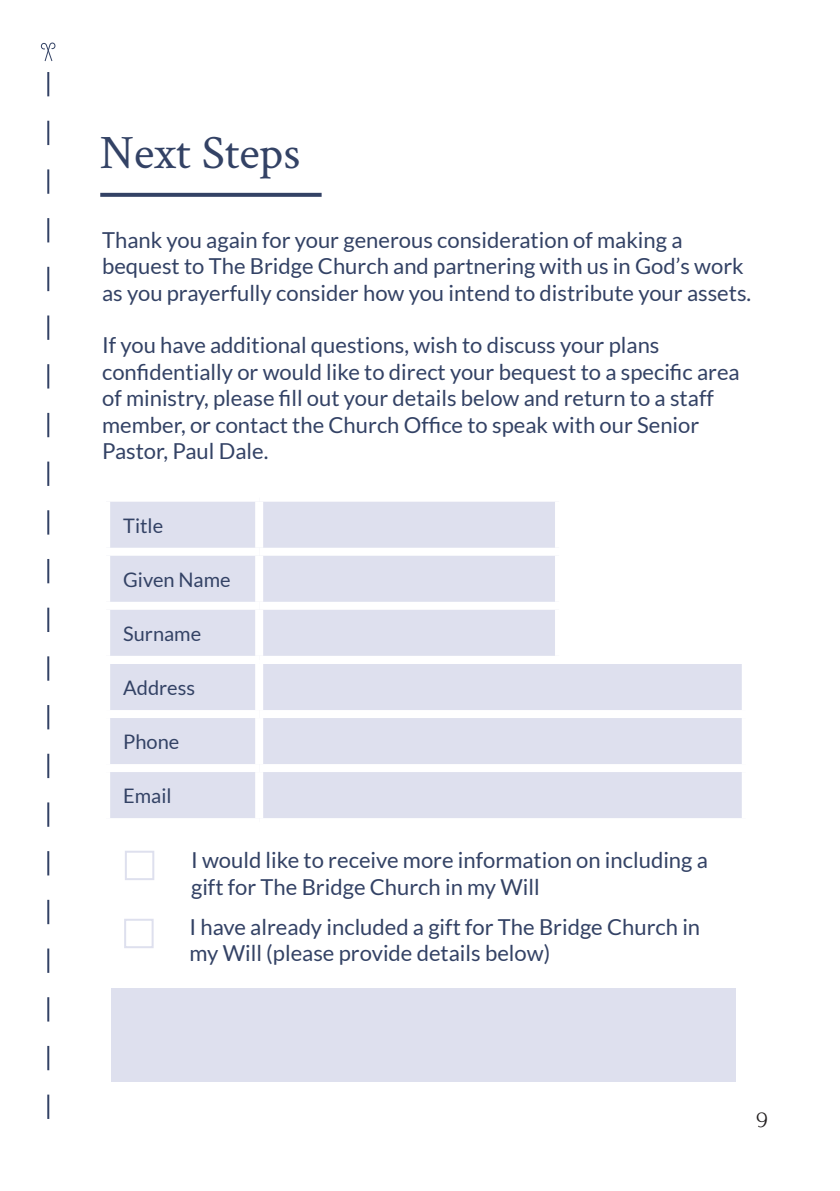
<style>
.page{position:relative;width:840px;height:1191px;background:#fff}
.page>*{position:absolute;margin:0;border:0;box-sizing:border-box;transform-origin:0 0}
.t1{font:48px "Crimson Text";color:#334265}
.t2{font:24px "Forum";color:#231f20}
.Body{font:22px/26.4px "Lato";color:#334265}
.t3{font:20px "Lato";color:#334265}
</style>
<div class="page">
<svg style="left:100px;top:193px;width:221px;height:4px"></svg>
<svg style="left:47px;top:72px;width:2px;height:1047px"></svg>
<div style="left:110px;top:664px;width:631px;height:154px;background:#dee0ee"></div>
<div style="left:255px;top:664px;width:8px;height:46px;background:#fff"></div>
<div style="left:102px;top:710px;width:157px;height:8px;background:#fff"></div>
<div style="left:259px;top:710px;width:490px;height:8px;background:#fff"></div>
<div style="left:255px;top:718px;width:8px;height:46px;background:#fff"></div>
<div style="left:102px;top:764px;width:157px;height:8px;background:#fff"></div>
<div style="left:259px;top:764px;width:490px;height:8px;background:#fff"></div>
<div style="left:255px;top:772px;width:8px;height:46px;background:#fff"></div>
<div style="left:110px;top:502px;width:444px;height:154px;background:#dee0ee"></div>
<div style="left:255px;top:502px;width:8px;height:46px;background:#fff"></div>
<div style="left:102px;top:548px;width:157px;height:8px;background:#fff"></div>
<div style="left:259px;top:548px;width:303px;height:8px;background:#fff"></div>
<div style="left:255px;top:556px;width:8px;height:46px;background:#fff"></div>
<div style="left:102px;top:602px;width:157px;height:8px;background:#fff"></div>
<div style="left:259px;top:602px;width:303px;height:8px;background:#fff"></div>
<div style="left:255px;top:610px;width:8px;height:46px;background:#fff"></div>
<div style="left:125px;top:850px;width:29px;height:30px;border:2px solid #dee0ee"></div>
<div style="left:124px;top:918px;width:29px;height:30px;border:2px solid #dee0ee"></div>
<div style="left:111px;top:988px;width:624px;height:93px;background:#dee0ee"></div>
<svg style="left:40px;top:42px;width:16px;height:20px"></svg>
<p class="t1" style="left:100px;top:120px;width:202px">Next Steps</p>
<p class="Body" style="left:102px;top:226px;width:650px">Thank you again for your generous consideration of making a bequest to The Bridge Church and partnering with us in God’s work as you prayerfully consider how you intend to distribute your assets.</p>
<p class="Body" style="left:102px;top:332px;width:638px">If you have additional questions, wish to discuss your plans confidentially or would like to direct your bequest to a specific area of ministry, please fill out your details below and return to a staff member, or contact the Church Office to speak with our Senior Pastor, Paul Dale.</p>
<p class="t3" style="left:123px;top:514px;width:41px">Title</p>
<p class="t3" style="left:123px;top:568px;width:109px">Given Name</p>
<p class="t3" style="left:123px;top:622px;width:79px">Surname</p>
<p class="t3" style="left:123px;top:676px;width:73px">Address</p>
<p class="t3" style="left:123px;top:730px;width:58px">Phone</p>
<p class="t3" style="left:123px;top:784px;width:50px">Email</p>
<p class="Body" style="left:191px;top:847px;width:518px">I would like to receive more information on including a gift for The Bridge Church in my Will</p>
<p class="Body" style="left:189px;top:913px;width:512px">I have already included a gift for The Bridge Church in my Will (please provide details below)</p>
<p class="t2" style="left:755px;top:1106px;width:13px">9</p>
</div>
